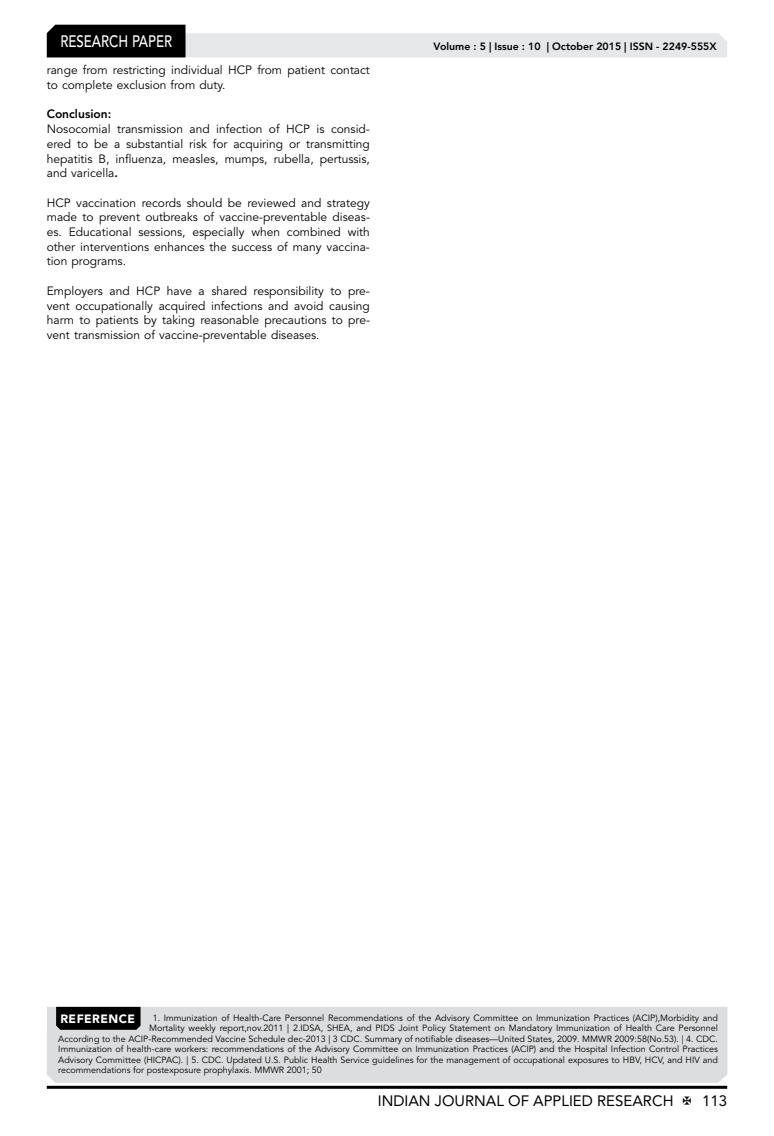
<style>
.page{position:relative;width:774px;height:1136px;background:#fff}
.page>*{position:absolute;margin:0;border:0;box-sizing:border-box;transform-origin:0 0}
.t1{font:500 16.5px "Avenir LT Std";color:#fff;scale:.8 1}
.t2{font:15px "Avenir LT Std";color:#000}
.t3{font:12px/14.7px "Avenir LT Std";color:#000;text-align:justify}
.t4{font:800 12px "Avenir LT Std";color:#000}
.t5{font:900 12px "Avenir LT Std";letter-spacing:.04em;color:#fff}
.t6{font:800 10.5px "Avenir LT Std";color:#000}
.t7{font:9px "Avenir LT Std";color:#000}
.s1{font-weight:800}
</style>
<div class="page">
<hr style="left:47px;top:1085px;width:680px;height:3px;background:#000">
<svg style="left:47px;top:25px;width:680px;height:32px"></svg>
<div style="left:47px;top:1007px;width:680px;height:75px;background:#dcddde"></div>
<svg style="left:56px;top:1006px;width:85px;height:23px;background:#0b0c0c"></svg>
<h1 class="t1" style="left:60px;top:32px;width:139px">RESEARCH PAPER</h1>
<h3 class="t3" style="left:47px;top:63px;width:325px">range from restricting individual HCP from patient contact to complete exclusion from duty.</h3>
<h3 class="t4" style="left:47px;top:107px;width:66px">Conclusion:</h3>
<h3 class="t3" style="left:47px;top:122px;width:325px">Nosocomial transmission and infection of HCP is consid&shy;ered to be a substantial risk for acquiring or transmitting hepatitis B, influenza, measles, mumps, rubella, pertussis, and varicella<span class="s1">.</span></h3>
<p class="t3" style="left:47px;top:195px;width:325px">HCP vaccination records should be reviewed and strategy made to prevent outbreaks of vaccine-preventable diseas&shy;es. Educational sessions, especially when combined with other interventions enhances the success of many vaccina&shy;tion programs.</p>
<h3 class="t3" style="left:47px;top:284px;width:325px">Employers and HCP have a shared responsibility to pre&shy;vent occupationally acquired infections and avoid causing harm to patients by taking reasonable precautions to pre&shy;vent transmission of vaccine-preventable diseases.</h3>
<p class="t6" style="left:434px;top:41px;width:284px">Volume : 5 | Issue : 10 | October 2015 | ISSN - 2249-555X</p>
<h3 class="t5" style="left:60px;top:1011px;width:76px">REFERENCE</h3>
<p class="t7" style="left:153px;top:1012px;width:567px">1. Immunization of Health-Care Personnel Recommendations of the Advisory Committee on Immunization Practices (ACIP),Morbidity and</p>
<p class="t7" style="left:149px;top:1022px;width:570px">Mortality weekly report,nov.2011 | 2.IDSA, SHEA, and PIDS Joint Policy Statement on Mandatory Immunization of Health Care Personnel</p>
<p class="t7" style="left:58px;top:1033px;width:661px">According to the ACIP-Recommended Vaccine Schedule dec-2013 | 3 CDC. Summary of notifiable diseases—United States, 2009. MMWR 2009:58(No.53). | 4. CDC.</p>
<p class="t7" style="left:58px;top:1043px;width:661px">Immunization of health-care workers: recommendations of the Advisory Committee on Immunization Practices (ACIP) and the Hospital Infection Control Practices</p>
<p class="t7" style="left:58px;top:1054px;width:661px">Advisory Committee (HICPAC). | 5. CDC. Updated U.S. Public Health Service guidelines for the management of occupational exposures to HBV, HCV, and HIV and</p>
<p class="t7" style="left:58px;top:1064px;width:265px">recommendations for postexposure prophylaxis. MMWR 2001; 50</p>
<h2 class="t2" style="left:378px;top:1091px;width:297px">INDIAN JOURNAL OF APPLIED RESEARCH</h2>
<h2 class="t2" style="left:702px;top:1091px;width:27px">113</h2>
</div>
